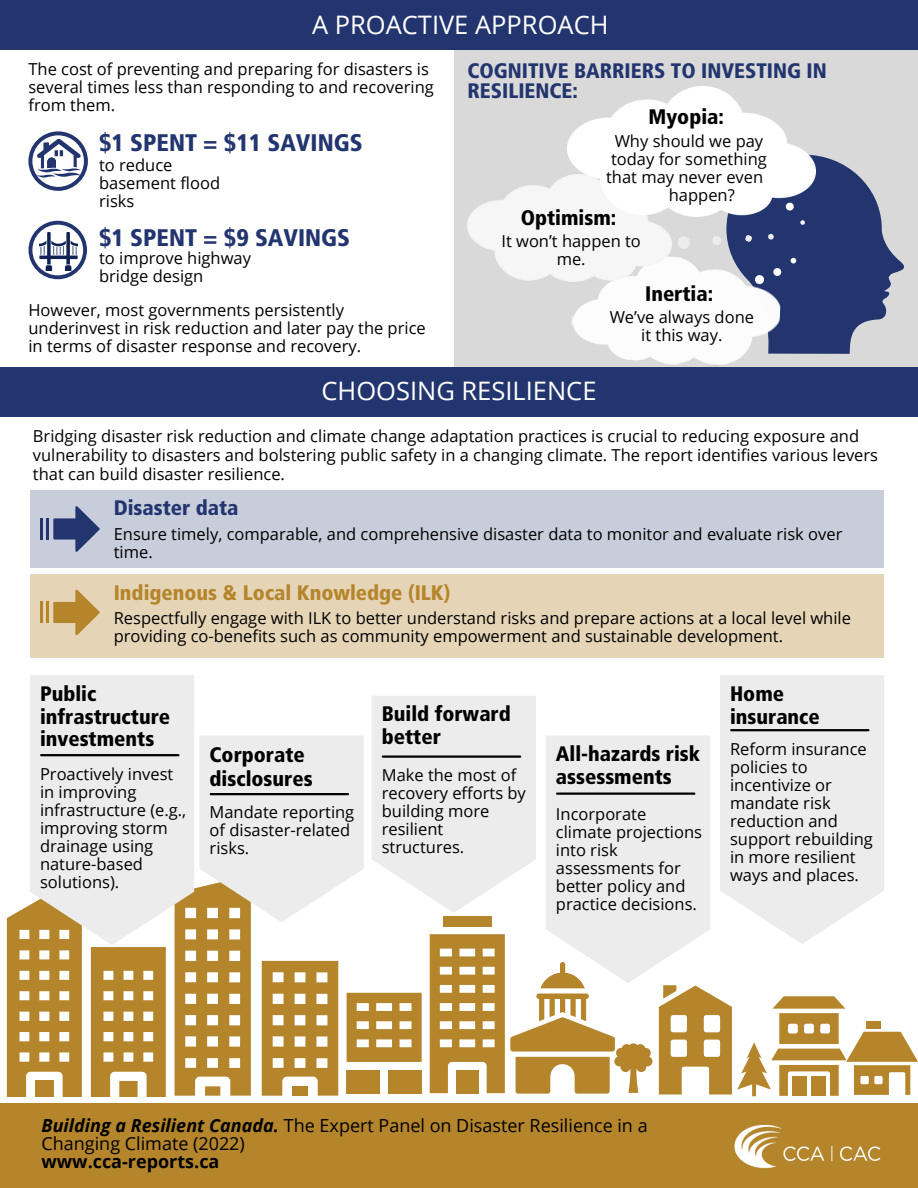
<style>
.page{position:relative;width:918px;height:1188px;background:#fff}
.page>*{position:absolute;margin:0;border:0;box-sizing:border-box;transform-origin:0 0}
.t1{font:25.5px "Open Sans";color:#fff}
.t2{font:900 condensed 24px "Frutiger LT Std";color:#23356f}
.t3{font:900 condensed 21px/22.5px "Frutiger LT Std";color:#000}
.t4{font:900 condensed 21px/20.2px "Frutiger LT Std";color:#23356f}
.t5{font:900 condensed 21px "Frutiger LT Std";color:#b5852c}
.t6{font:18px/18px "Open Sans";color:#000}
.t7{font:700 18px "Open Sans";color:#000}
.t8{font:16.5px/18px "Open Sans";color:#000}
.s1{font-weight:700;font-style:italic}
</style>
<div class="page">
<div style="left:0;top:1103px;width:918px;height:85px;background:#b5852c"></div>
<img style="left:734px;top:1124px;width:147px;height:45px">
<div style="left:454px;top:34px;width:464px;height:353px;background:#d9d9d9"></div>
<img style="left:572px;top:257px;width:172px;height:109px">
<svg style="left:678px;top:237px;width:12px;height:12px"></svg>
<img style="left:468px;top:176px;width:203px;height:106px">
<img style="left:568px;top:87px;width:242px;height:129px">
<svg style="left:711px;top:155px;width:193px;height:199px"></svg>
<div style="left:0;top:367px;width:918px;height:50px;background:#23356f"></div>
<svg style="left:7px;top:905px;width:75px;height:192px"></svg>
<div style="left:35px;top:1081px;width:19px;height:16px;background:#b5852c"></div>
<svg style="left:91px;top:947px;width:75px;height:150px;background:#c29a51"></svg>
<div style="left:0;top:0;width:918px;height:50px;background:#23356f"></div>
<div style="left:30px;top:490px;width:854px;height:78px;background:#c8cddb"></div>
<div style="left:30px;top:574px;width:854px;height:83px;background:#e5d4b6"></div>
<div style="left:720px;top:675px;width:164px;height:21px;background:#ececec"></div>
<svg style="left:175px;top:696px;width:743px;height:400px"></svg>
<hr style="left:383px;top:755px;width:137px;height:3px;background:#000">
<svg style="left:53px;top:506px;width:47px;height:46px"></svg>
<hr style="left:47px;top:518px;width:2px;height:22px;background:#23356f">
<hr style="left:40px;top:518px;width:3px;height:22px;background:#23356f">
<svg style="left:53px;top:590px;width:47px;height:45px"></svg>
<hr style="left:47px;top:602px;width:2px;height:21px;background:#b5852c">
<hr style="left:40px;top:602px;width:3px;height:21px;background:#b5852c">
<svg style="left:29px;top:221px;width:58px;height:58px"></svg>
<img style="left:39px;top:232px;width:38px;height:38px">
<svg style="left:28px;top:131px;width:60px;height:60px"></svg>
<svg style="left:30px;top:675px;width:164px;height:270px;background:#e9e7e2"></svg>
<hr style="left:41px;top:754px;width:137px;height:2px;background:#000">
<p class="t1" style="left:312px;top:6px;width:298px">A PROACTIVE APPROACH</p>
<p class="t8" style="left:28px;top:60px;width:407px">The cost of preventing and preparing for disasters is several times less than responding to and recovering from them.</p>
<p class="t2" style="left:99px;top:133px;width:265px">$1 SPENT = $11 SAVINGS</p>
<p class="t8" style="left:99px;top:156px;width:122px">to reduce basement flood risks</p>
<p class="t2" style="left:99px;top:228px;width:253px">$1 SPENT = $9 SAVINGS</p>
<p class="t8" style="left:99px;top:248px;width:153px">to improve highway bridge design</p>
<p class="t8" style="left:28px;top:300px;width:399px">However, most governments persistently underinvest in risk reduction and later pay the price in terms of disaster response and recovery.</p>
<p class="t4" style="left:468px;top:62px;width:361px">COGNITIVE BARRIERS TO INVESTING IN<br>RESILIENCE:</p>
<p class="t3" style="left:649px;top:108px;width:77px">Myopia:</p>
<p class="t8" style="left:606px;top:131px;width:162px;text-align:center">Why should we pay today for something that may never even</p>
<p class="t8" style="left:669px;top:185px;width:67px">happen?</p>
<p class="t3" style="left:521px;top:208px;width:97px">Optimism:</p>
<p class="t8" style="left:502px;top:232px;width:141px;text-align:center">It won’t happen to me.</p>
<p class="t3" style="left:645px;top:284px;width:70px">Inertia:</p>
<p class="t8" style="left:610px;top:308px;width:146px;text-align:center">We’ve always done it this way.</p>
<p class="t1" style="left:321px;top:373px;width:277px">CHOOSING RESILIENCE</p>
<p class="t8" style="left:33px;top:426px;width:847px;line-height:19.2px">Bridging disaster risk reduction and climate change adaptation practices is crucial to reducing exposure and vulnerability to disasters and bolstering public safety in a changing climate. The report identifies various levers that can build disaster resilience.</p>
<p class="t4" style="left:114px;top:500px;width:126px">Disaster data</p>
<p class="t8" style="left:114px;top:524px;width:730px">Ensure timely, comparable, and comprehensive disaster data to monitor and evaluate risk over time.</p>
<p class="t5" style="left:114px;top:584px;width:338px">Indigenous &amp; Local Knowledge (ILK)</p>
<p class="t8" style="left:114px;top:609px;width:739px">Respectfully engage with ILK to better understand risks and prepare actions at a local level while providing co-benefits such as community empowerment and sustainable development.</p>
<p class="t3" style="left:40px;top:685px;width:132px">Public infrastructure investments</p>
<p class="t8" style="left:40px;top:764px;width:148px">Proactively invest in improving infrastructure (e.g., improving storm drainage using nature-based solutions).</p>
<p class="t3" style="left:210px;top:744px;width:105px;line-height:24.8px">Corporate disclosures</p>
<p class="t8" style="left:210px;top:803px;width:146px">Mandate reporting of disaster-related risks.</p>
<p class="t3" style="left:382px;top:705px;width:131px">Build forward better</p>
<p class="t8" style="left:382px;top:765px;width:146px">Make the most of recovery efforts by building more resilient structures.</p>
<p class="t3" style="left:556px;top:745px;width:146px">All-hazards risk assessments</p>
<p class="t8" style="left:556px;top:804px;width:148px">Incorporate climate projections into risk assessments for better policy and practice decisions.</p>
<p class="t3" style="left:730px;top:685px;width:91px">Home insurance</p>
<p class="t8" style="left:730px;top:739px;width:144px">Reform insurance policies to incentivize or mandate risk reduction and support rebuilding in more resilient ways and places.</p>
<p class="t6" style="left:42px;top:1117px;width:608px"><span class="s1">Building a Resilient Canada.</span> The Expert Panel on Disaster Resilience in a<br>Changing Climate (2022)</p>
<p class="t7" style="left:42px;top:1149px;width:179px">www.cca-reports.ca</p>
</div>
